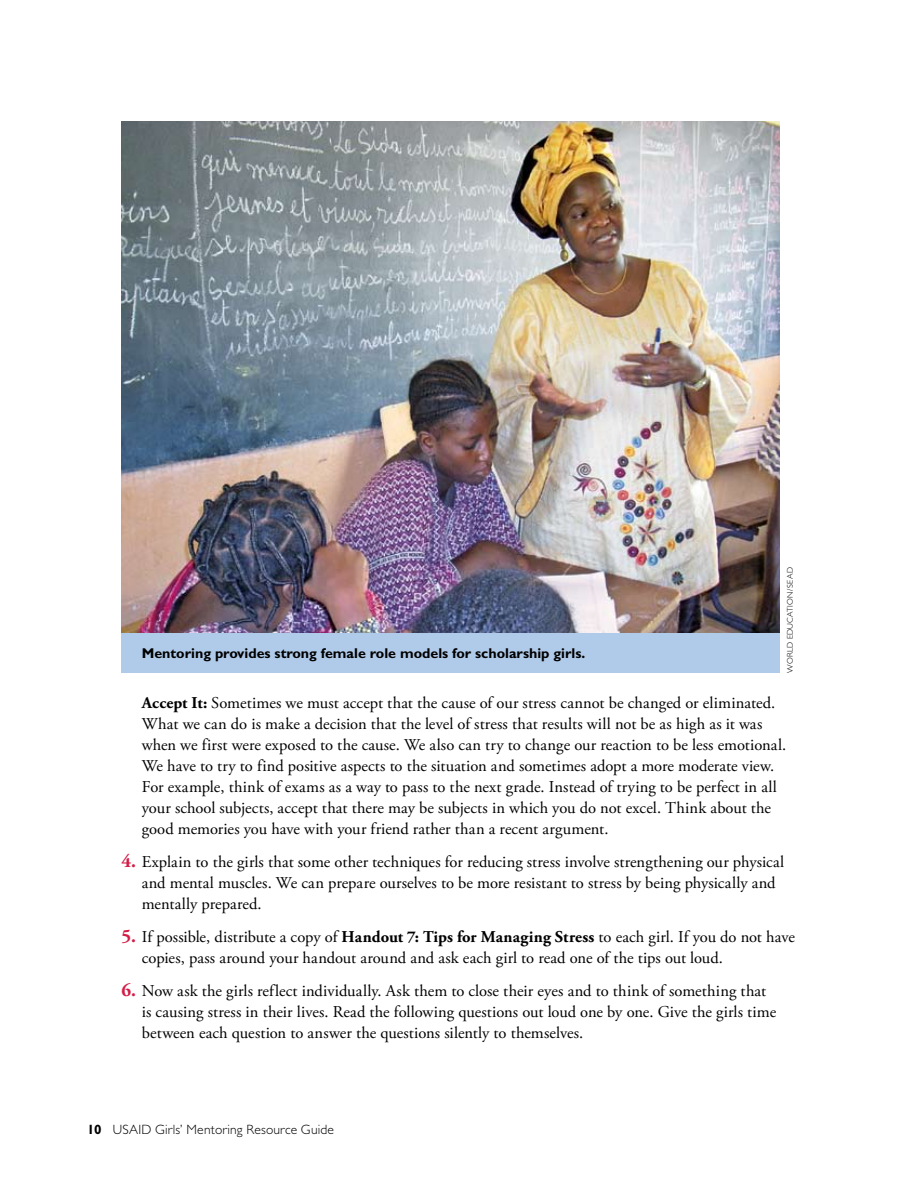
<style>
.page{position:relative;width:918px;height:1188px;background:#fff}
.page>*{position:absolute;margin:0;border:0;box-sizing:border-box;transform-origin:0 0}
.t1{font:16.5px/21px "Adobe Garamond Pro";letter-spacing:.005em;color:#000}
.t2{font:700 14.25px "Gill Sans";color:#000}
.t3{font:300 13.5px "Gill Sans";letter-spacing:.02em;color:#000}
.t4{font:300 8.25px "Gill Sans";letter-spacing:.035em;color:#000}
.s1{font-weight:700}
.s2{font-weight:700;font-size:18.75px;color:#d31d46}
</style>
<div class="page">
<div style="left:122px;top:632px;width:658px;height:41px;background:#b0cbea"></div>
<img style="left:122px;top:122px;width:658px;height:510px">
<p class="t4" style="left:786px;top:673px;width:106px;rotate:-90deg">World education/SEAD</p>
<p class="t2" style="left:142px;top:645px;width:445px">Mentoring provides strong female role models for scholarship girls.</p>
<p class="t1" style="left:142px;top:693px;width:646px"><span class="s1">Accept It:</span> Sometimes we must accept that the cause of our stress cannot be changed or eliminated.<br>What we can do is make a decision that the level of stress that results will not be as high as it was when we first were exposed to the cause. We also can try to change our reaction to be less emotional.<br>We have to try to find positive aspects to the situation and sometimes adopt a more moderate view.<br>For example, think of exams as a way to pass to the next grade. Instead of trying to be perfect in all your school subjects, accept that there may be subjects in which you do not excel. Think about the good memories you have with your friend rather than a recent argument.</p>
<p class="t1" style="left:142px;top:852px;width:644px;text-indent:-20px"><span class="s2">4.</span> Explain to the girls that some other techniques for reducing stress involve strengthening our physical and mental muscles. We can prepare ourselves to be more resistant to stress by being physically and mentally prepared.</p>
<p class="t1" style="left:142px;top:927px;width:655px;text-indent:-20px"><span class="s2">5.</span> If possible, distribute a copy of <span class="s1">Handout 7: Tips for Managing Stress</span> to each girl. If you do not have copies, pass around your handout around and ask each girl to read one of the tips out loud.</p>
<p class="t1" style="left:142px;top:981px;width:636px;text-indent:-20px"><span class="s2">6.</span> Now ask the girls reflect individually. Ask them to close their eyes and to think of something that is causing stress in their lives. Read the following questions out loud one by one. Give the girls time between each question to answer the questions silently to themselves.</p>
<p class="t3" style="left:87px;top:1121px;width:249px"><span class="s1">10</span> USAID Girls’ Mentoring Resource Guide</p>
</div>
